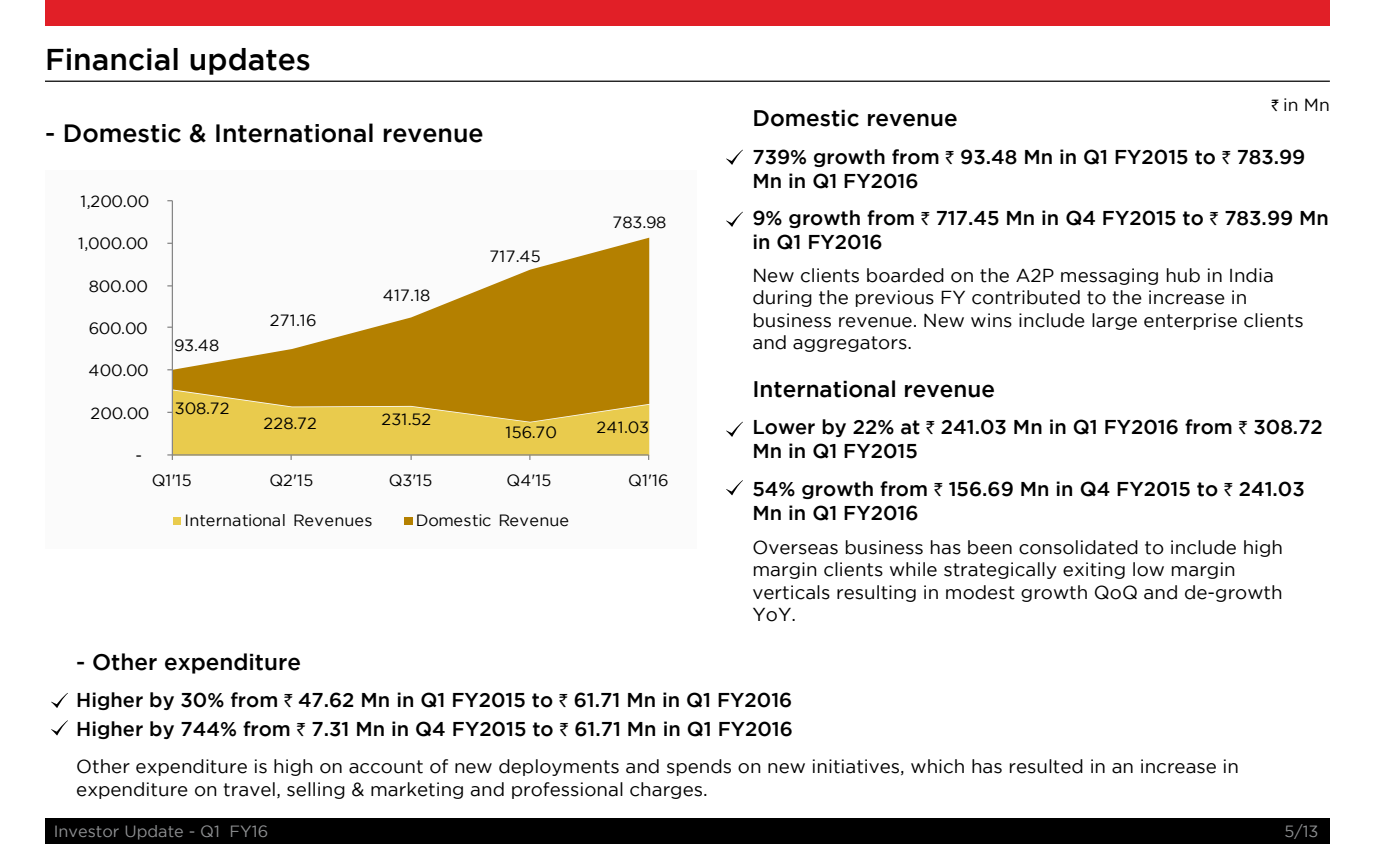
<style>
.page{position:relative;width:1375px;height:844px;background:#fff}
.page>*{position:absolute;margin:0;border:0;box-sizing:border-box;transform-origin:0 0}
.t1{font:500 30px "Gotham";color:#000}
.t2{font:500 25px "Gotham";color:#000}
.t3{font:500 22.5px "Gotham";color:#000}
.t4{font:500 20px/24px "Gotham";color:#000}
.t5{font:18.75px/22.5px "Gotham";color:#000}
.t6{font:17.5px "Gotham";color:#000}
.t7{font:16.25px "Gotham";color:#000}
.t8{font:16.25px "Gotham";color:#8e9092}
.s1{font-family:"Rupee";font-size:16.25px}
.s2{font-family:"Rupee";font-weight:400;font-size:18.75px}
</style>
<div class="page">
<div style="left:45px;top:0;width:1285px;height:25px;background:#e11f27"></div>
<div style="left:45px;top:819px;width:1285px;height:25px;background:#000"></div>
<hr style="left:45px;top:81px;width:1285px;height:1px;background:#000">
<svg style="left:726px;top:150px;width:17px;height:15px"></svg>
<svg style="left:726px;top:212px;width:17px;height:15px"></svg>
<svg style="left:726px;top:422px;width:17px;height:15px"></svg>
<svg style="left:726px;top:480px;width:17px;height:15px"></svg>
<svg style="left:51px;top:720px;width:17px;height:15px"></svg>
<svg style="left:51px;top:693px;width:17px;height:15px"></svg>
<div style="left:45px;top:170px;width:652px;height:378px;background:#fbfbfb"></div>
<svg style="left:173px;top:238px;width:476px;height:152px;fill:#b48000"></svg>
<hr style="left:172px;top:201px;width:1px;height:254px;background:#868686">
<svg style="left:167px;top:390px;width:482px;height:70px"></svg>
<div style="left:173px;top:517px;width:8px;height:7px;background:#e9cb4d"></div>
<div style="left:404px;top:517px;width:9px;height:7px;background:#b48000"></div>
<h1 class="t1" style="left:45px;top:42px;width:267px">Financial updates</h1>
<h2 class="t2" style="left:45px;top:119px;width:440px">- Domestic &amp; International revenue</h2>
<p class="t7" style="left:80px;top:192px;width:71px">1,200.00</p>
<p class="t7" style="left:78px;top:234px;width:72px">1,000.00</p>
<p class="t7" style="left:89px;top:277px;width:61px">800.00</p>
<p class="t7" style="left:89px;top:319px;width:61px">600.00</p>
<p class="t7" style="left:89px;top:362px;width:62px">400.00</p>
<p class="t7" style="left:90px;top:404px;width:61px">200.00</p>
<p class="t7" style="left:135px;top:446px;width:8px">-</p>
<p class="t7" style="left:174px;top:336px;width:47px">93.48</p>
<p class="t7" style="left:175px;top:399px;width:56px">308.72</p>
<p class="t7" style="left:270px;top:311px;width:48px">271.16</p>
<p class="t7" style="left:383px;top:286px;width:49px">417.18</p>
<p class="t7" style="left:264px;top:414px;width:55px">228.72</p>
<p class="t7" style="left:382px;top:410px;width:51px">231.52</p>
<p class="t7" style="left:490px;top:247px;width:53px">717.45</p>
<p class="t7" style="left:612px;top:214px;width:55px">783.98</p>
<p class="t7" style="left:506px;top:423px;width:53px">156.70</p>
<p class="t7" style="left:597px;top:418px;width:54px">241.03</p>
<p class="t7" style="left:152px;top:471px;width:41px">Q1'15</p>
<p class="t7" style="left:270px;top:471px;width:45px">Q2'15</p>
<p class="t7" style="left:389px;top:471px;width:45px">Q3'15</p>
<p class="t7" style="left:507px;top:471px;width:46px">Q4'15</p>
<p class="t7" style="left:628px;top:471px;width:42px">Q1'16</p>
<p class="t7" style="left:185px;top:512px;width:190px">International Revenues</p>
<p class="t7" style="left:416px;top:512px;width:155px">Domestic Revenue</p>
<p class="t6" style="left:1271px;top:95px;width:60px"><span class="s1">`</span> in Mn</p>
<p class="t3" style="left:752px;top:105px;width:207px">Domestic revenue</p>
<p class="t4" style="left:752px;top:144px;width:554px">739% growth from <span class="s2">`</span> 93.48 Mn in Q1 FY2015 to <span class="s2">`</span> 783.99<br>Mn in Q1 FY2016</p>
<p class="t4" style="left:753px;top:206px;width:578px">9% growth from <span class="s2">`</span> 717.45 Mn in Q4 FY2015 to <span class="s2">`</span> 783.99 Mn in Q1 FY2016</p>
<p class="t5" style="left:752px;top:263px;width:553px">New clients boarded on the A2P messaging hub in India during the previous FY contributed to the increase in business revenue. New wins include large enterprise clients and aggregators.</p>
<p class="t3" style="left:752px;top:376px;width:244px">International revenue</p>
<p class="t4" style="left:752px;top:415px;width:572px">Lower by 22% at <span class="s2">`</span> 241.03 Mn in Q1 FY2016 from <span class="s2">`</span> 308.72<br>Mn in Q1 FY2015</p>
<p class="t4" style="left:752px;top:476px;width:554px">54% growth from <span class="s2">`</span> 156.69 Mn in Q4 FY2015 to <span class="s2">`</span> 241.03<br>Mn in Q1 FY2016</p>
<p class="t5" style="left:752px;top:535px;width:532px">Overseas business has been consolidated to include high margin clients while strategically exiting low margin verticals resulting in modest growth QoQ and de-growth YoY.</p>
<p class="t3" style="left:76px;top:649px;width:226px">- Other expenditure</p>
<p class="t4" style="left:76px;top:685px;width:718px;line-height:28.8px">Higher by 30% from <span class="s2">`</span> 47.62 Mn in Q1 FY2015 to <span class="s2">`</span> 61.71 Mn in Q1 FY2016<br>Higher by 744% from <span class="s2">`</span> 7.31 Mn in Q4 FY2015 to <span class="s2">`</span> 61.71 Mn in Q1 FY2016</p>
<p class="t5" style="left:76px;top:755px;width:1164px">Other expenditure is high on account of new deployments and spends on new initiatives, which has resulted in an increase in expenditure on travel, selling &amp; marketing and professional charges.</p>
<p class="t8" style="left:54px;top:822px;width:216px">Investor Update - Q1 FY16</p>
<p class="t8" style="left:1284px;top:822px;width:35px">5/13</p>
</div>
